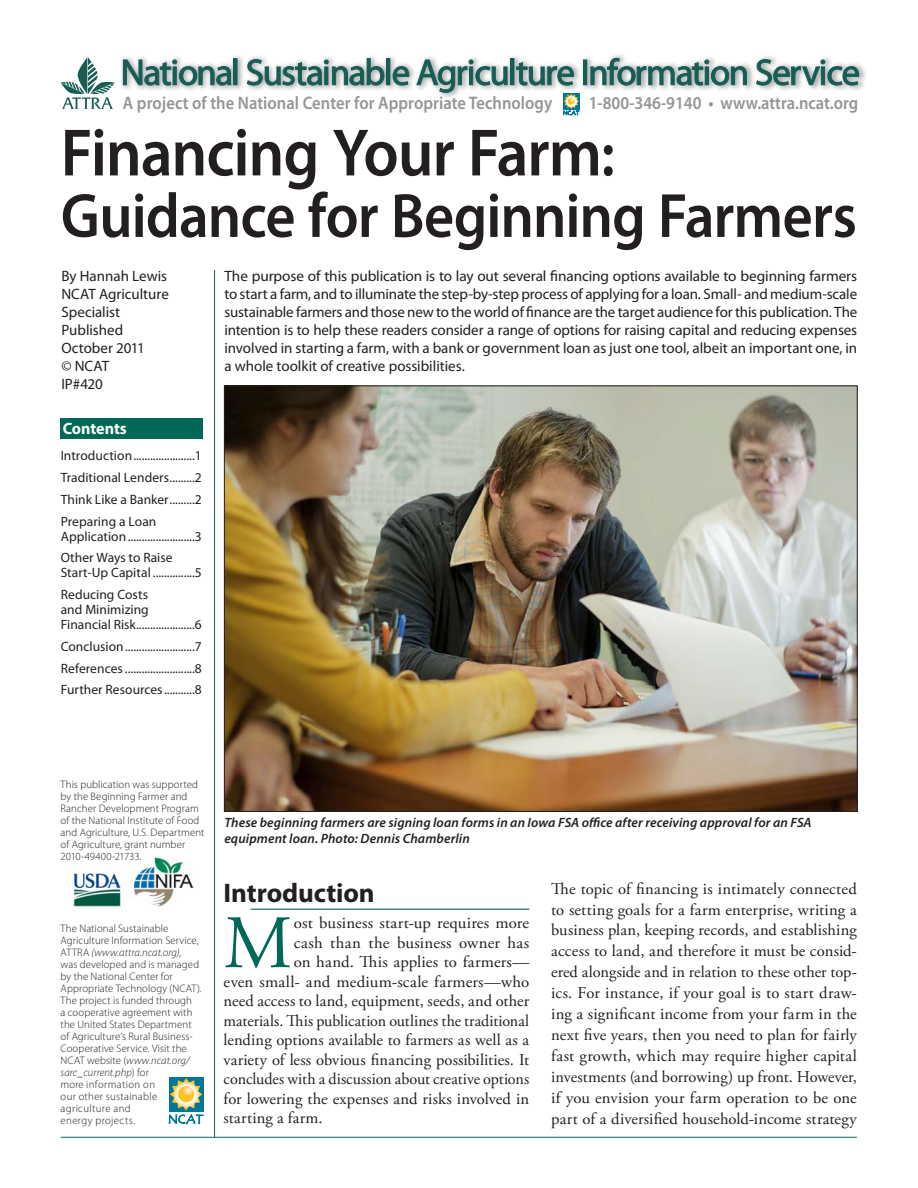
<style>
.page{position:relative;width:918px;height:1188px;background:#fff}
.page>*{position:absolute;margin:0;border:0;box-sizing:border-box;transform-origin:0 0}
.t1{font:75.3px "Adobe Garamond Pro";color:#006857}
.t2{font:600 67.5px "Myriad Pro";letter-spacing:-.015em;color:#231f20;scale:.93 1}
.t3{font:600 63px "Myriad Pro";letter-spacing:-.015em;color:#231f20;scale:.93 1}
.t4{font:700 27px "Myriad Pro";letter-spacing:-.005em;color:#231f20}
.t5{font:600 18.15px "Myriad Pro";letter-spacing:.005em;color:#939598;scale:.91 1}
.t6{font:16.5px/21px "Adobe Garamond Pro";letter-spacing:.005em;color:#231f20;text-align:justify}
.t7{font:700 16.5px "Myriad Pro";letter-spacing:-.005em;color:#fff}
.t8{font:15px/18px "Myriad Pro";color:#231f20}
.t9{font:13.5px/21.8px "Myriad Pro";color:#231f20}
.t10{font:italic 600 13.5px/16.5px "Myriad Pro";letter-spacing:.01em;color:#231f20}
.t11{font:300 10.8px/12px "Myriad Pro";letter-spacing:.01em;color:#231f20}
.s1{font-size:63px}
.s2{font-style:italic}
</style>
<div class="page">
<hr style="left:214px;top:270px;width:1px;height:867px;background:#006857">
<img style="left:226px;top:387px;width:630px;height:423px">
<hr style="left:61px;top:1137px;width:796px;height:1px;background:#006857">
<div style="left:169px;top:1077px;width:34px;height:35px;background:#007698"></div>
<svg style="left:169px;top:1078px;width:34px;height:46px"></svg>
<img style="left:121px;top:55px;width:745px;height:46px">
<svg style="left:123px;top:59px;width:108px;height:29px"></svg>
<div style="left:234px;top:58px;width:3px;height:27px;border:1px solid #185d54"></div>
<svg style="left:247px;top:58px;width:137px;height:30px"></svg>
<div style="left:386px;top:58px;width:4px;height:27px;border:1px solid #185d54"></div>
<svg style="left:393px;top:66px;width:16px;height:20px"></svg>
<svg style="left:416px;top:58px;width:92px;height:39px"></svg>
<div style="left:510px;top:58px;width:4px;height:27px;border:1px solid #185d54"></div>
<svg style="left:516px;top:62px;width:58px;height:24px"></svg>
<div style="left:583px;top:60px;width:4px;height:25px;border:1px solid #185d54"></div>
<svg style="left:590px;top:58px;width:157px;height:30px"></svg>
<svg style="left:756px;top:59px;width:103px;height:27px"></svg>
<svg style="left:61px;top:58px;width:53px;height:51px"></svg>
<div style="left:563px;top:93px;width:16px;height:17px;background:#007698"></div>
<svg style="left:563px;top:94px;width:16px;height:21px"></svg>
<div style="left:60px;top:418px;width:143px;height:21px;background:#006857"></div>
<hr style="left:251px;top:909px;width:278px;height:1px;background:#006857">
<img style="left:72px;top:856px;width:122px;height:55px">
<p class="t5" style="left:123px;top:96px;width:474px">A project of the National Center for Appropriate Technology</p>
<p class="t5" style="left:589px;top:96px;width:298px">1-800-346-9140 • www.attra.ncat.org</p>
<h2 class="t2" style="left:61px;top:127px;width:597px">Financing Your Farm<span class="s1">:</span></h2>
<h3 class="t3" style="left:61px;top:192px;width:858px">Guidance for Beginning Farmers</h3>
<p class="t8" style="left:61px;top:269px;width:109px">By Hannah Lewis<br>NCAT Agriculture<br>Specialist<br>Published<br>October 2011<br>© NCAT<br>IP#420</p>
<p class="t7" style="left:63px;top:422px;width:66px">Contents</p>
<p class="t9" style="left:61px;top:446px;width:143px;text-align:justify">Introduction ......................1<br>Traditional Lenders .........2<br>Think Like a Banker .........2<br>Preparing a Loan</p>
<p class="t9" style="left:61px;top:527px;width:143px">Application ........................3<br>Other Ways to Raise</p>
<p class="t9" style="left:61px;top:563px;width:143px">Start-Up Capital ...............5<br>Reducing Costs</p>
<p class="t9" style="left:61px;top:603px;width:143px;line-height:15px">and Minimizing<br>Financial Risk .....................6</p>
<p class="t9" style="left:61px;top:637px;width:143px;text-align:justify">Conclusion .........................7<br>References .........................8<br>Further Resources ...........8</p>
<p class="t8" style="left:224px;top:269px;width:635px;text-align:justify">The purpose of this publication is to lay out several financing options available to beginning farmers to start a farm, and to illuminate the step-by-step process of applying for a loan. Small- and medium-scale sustainable farmers and those new to the world of finance are the target audience for this publication. The intention is to help these readers consider a range of options for raising capital and reducing expenses involved in starting a farm, with a bank or government loan as just one tool, albeit an important one, in a whole toolkit of creative possibilities.</p>
<p class="t11" style="left:61px;top:779px;width:145px">This publication was supported by the Beginning Farmer and<br>Rancher Development Program of the National Institute of Food and Agriculture, U.S. Department of Agriculture, grant number<br>2010-49400-21733.</p>
<p class="t11" style="left:61px;top:923px;width:142px">The National Sustainable<br>Agriculture Information Service,<br>ATTRA <span class="s2">(www.attra.ncat.org)</span>,<br>was developed and is managed by the National Center for<br>Appropriate Technology (NCAT).<br>The project is funded through<br>a cooperative agreement with the United States Department of Agriculture’s Rural Business-<br>Cooperative Service. Visit the<br>NCAT website (<span class="s2">www.ncat.org/ sarc_current.php</span>) for<br>more information on<br>our other sustainable agriculture and<br>energy projects.</p>
<p class="t10" style="left:224px;top:815px;width:589px">These beginning farmers are signing loan forms in an Iowa FSA office after receiving approval for an FSA equipment loan. Photo: Dennis Chamberlin</p>
<h3 class="t4" style="left:224px;top:883px;width:153px">Introduction</h3>
<h1 class="t1" style="left:224px;top:914px;width:70px">M</h1>
<p class="t6" style="left:294px;top:914px;width:237px">ost business start-up requires more</p>
<p class="t6" style="left:551px;top:879px;width:307px">The topic of financing is intimately connected to setting goals for a farm enterprise, writing a business plan, keeping records, and establishing access to land, and therefore it must be consid&shy;ered alongside and in relation to these other top&shy;ics. For instance, if your goal is to start draw&shy;ing a significant income from your farm in the next five years, then you need to plan for fairly fast growth, which may require higher capital investments (and borrowing) up front. However, if you envision your farm operation to be one part of a diversified household-income strategy</p>
<p class="t6" style="left:294px;top:933px;width:237px">cash than the business owner has</p>
<p class="t6" style="left:294px;top:953px;width:237px">on hand. This applies to farmers—</p>
<p class="t6" style="left:224px;top:972px;width:307px">even small- and medium-scale farmers—who</p>
<p class="t6" style="left:224px;top:992px;width:307px">need access to land, equipment, seeds, and other</p>
<p class="t6" style="left:224px;top:1011px;width:307px">materials. This publication outlines the traditional</p>
<p class="t6" style="left:224px;top:1031px;width:307px">lending options available to farmers as well as a</p>
<p class="t6" style="left:224px;top:1050px;width:307px">variety of less obvious financing possibilities. It</p>
<p class="t6" style="left:224px;top:1070px;width:307px">concludes with a discussion about creative options</p>
<p class="t6" style="left:224px;top:1089px;width:307px">for lowering the expenses and risks involved in</p>
<p class="t6" style="left:224px;top:1109px;width:100px">starting a farm.</p>
</div>
